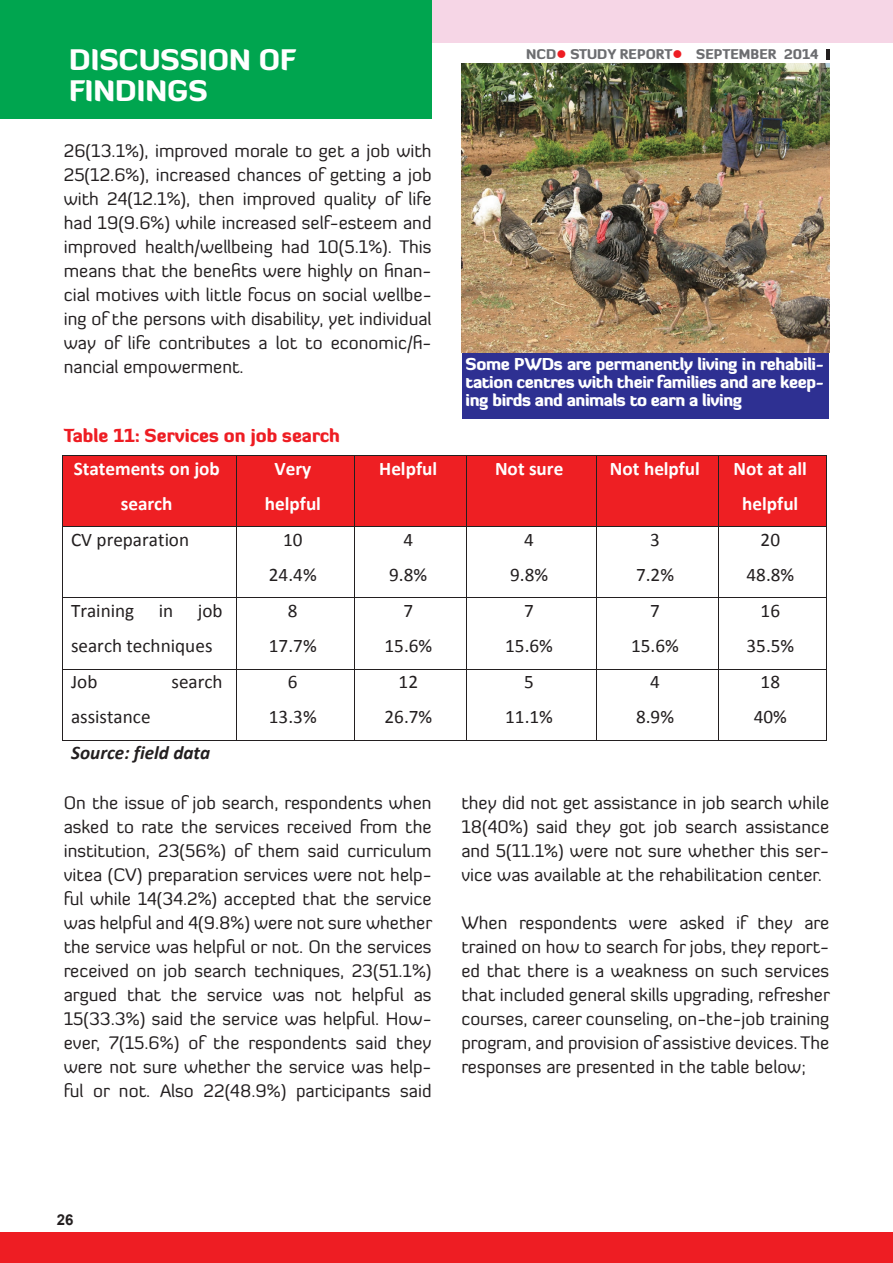
<style>
.page{position:relative;width:893px;height:1263px;background:#fff}
.page>*{position:absolute;margin:0;border:0;box-sizing:border-box;transform-origin:0 0}
.t1{font:900 28.5px/31.5px "Diavlo";color:#fff}
.t2{font:19.2px/35.1px "Calibri";color:#231f20;text-align:center}
.t3{font:700 19.2px/35.1px "Calibri";color:#fff;text-align:center}
.t4{font:italic 700 19.2px "Calibri";color:#231f20}
.t5{font:18px/24px "Diavlo";color:#231f20;text-align:justify}
.t6{font:900 18px "Diavlo";color:#ee1d23}
.t7{font:900 16.5px/18px "Diavlo";letter-spacing:-.025em;color:#fff;text-align:justify}
.t8{font:700 15px "Arial";color:#231f20}
.t9{font:900 13.5px "Diavlo";color:#6c6d70}
.s1{color:#ee1d23}
</style>
<div class="page">
<div style="left:0;top:0;width:893px;height:43px;background:#f6d6e6"></div>
<div style="left:0;top:1232px;width:893px;height:31px;background:#ee1d23"></div>
<svg style="left:826px;top:49px;width:3px;height:11px"></svg>
<div style="left:462px;top:340px;width:366px;height:79px;background:#2e3092"></div>
<div style="left:0;top:0;width:432px;height:118px;background:#00a54f"></div>
<img style="left:461px;top:64px;width:368px;height:288px">
<div style="left:63px;top:456px;width:8px;height:70px;background:#ee1f23"></div>
<div style="left:227px;top:456px;width:9px;height:70px;background:#ee1f23"></div>
<div style="left:71px;top:456px;width:156px;height:35px;background:#ee1f23"></div>
<div style="left:71px;top:491px;width:156px;height:35px;background:#ee1f23"></div>
<div style="left:236px;top:456px;width:9px;height:70px;background:#ee1f23"></div>
<div style="left:346px;top:456px;width:8px;height:70px;background:#ee1f23"></div>
<div style="left:245px;top:456px;width:101px;height:35px;background:#ee1f23"></div>
<div style="left:245px;top:491px;width:101px;height:35px;background:#ee1f23"></div>
<div style="left:355px;top:456px;width:8px;height:70px;background:#ee1f23"></div>
<div style="left:458px;top:456px;width:8px;height:70px;background:#ee1f23"></div>
<div style="left:363px;top:456px;width:95px;height:35px;background:#ee1f23"></div>
<div style="left:363px;top:491px;width:95px;height:35px;background:#ee1f23"></div>
<div style="left:467px;top:456px;width:8px;height:70px;background:#ee1f23"></div>
<div style="left:588px;top:456px;width:8px;height:70px;background:#ee1f23"></div>
<div style="left:475px;top:456px;width:113px;height:35px;background:#ee1f23"></div>
<div style="left:475px;top:491px;width:113px;height:35px;background:#ee1f23"></div>
<div style="left:597px;top:456px;width:8px;height:70px;background:#ee1f23"></div>
<div style="left:710px;top:456px;width:8px;height:70px;background:#ee1f23"></div>
<div style="left:605px;top:456px;width:105px;height:35px;background:#ee1f23"></div>
<div style="left:605px;top:491px;width:105px;height:35px;background:#ee1f23"></div>
<div style="left:719px;top:456px;width:8px;height:70px;background:#ee1f23"></div>
<div style="left:818px;top:456px;width:8px;height:70px;background:#ee1f23"></div>
<div style="left:727px;top:456px;width:91px;height:35px;background:#ee1f23"></div>
<div style="left:727px;top:491px;width:91px;height:35px;background:#ee1f23"></div>
<hr style="left:63px;top:455px;width:173px;height:1px;background:#231f20">
<hr style="left:236px;top:455px;width:118px;height:1px;background:#231f20">
<hr style="left:355px;top:455px;width:112px;height:1px;background:#231f20">
<hr style="left:467px;top:455px;width:129px;height:1px;background:#231f20">
<hr style="left:597px;top:455px;width:121px;height:1px;background:#231f20">
<hr style="left:719px;top:455px;width:107px;height:1px;background:#231f20">
<hr style="left:62px;top:456px;width:1px;height:70px;background:#231f20">
<hr style="left:236px;top:456px;width:1px;height:70px;background:#231f20">
<hr style="left:354px;top:456px;width:1px;height:70px;background:#231f20">
<hr style="left:467px;top:456px;width:1px;height:70px;background:#231f20">
<hr style="left:596px;top:456px;width:1px;height:70px;background:#231f20">
<hr style="left:718px;top:456px;width:1px;height:70px;background:#231f20">
<hr style="left:826px;top:456px;width:1px;height:70px;background:#231f20">
<hr style="left:63px;top:526px;width:173px;height:1px;background:#231f20">
<hr style="left:236px;top:526px;width:118px;height:1px;background:#231f20">
<hr style="left:355px;top:526px;width:112px;height:1px;background:#231f20">
<hr style="left:467px;top:526px;width:129px;height:1px;background:#231f20">
<hr style="left:597px;top:526px;width:121px;height:1px;background:#231f20">
<hr style="left:719px;top:526px;width:107px;height:1px;background:#231f20">
<hr style="left:62px;top:527px;width:1px;height:70px;background:#231f20">
<hr style="left:236px;top:527px;width:1px;height:70px;background:#231f20">
<hr style="left:354px;top:527px;width:1px;height:70px;background:#231f20">
<hr style="left:467px;top:527px;width:1px;height:70px;background:#231f20">
<hr style="left:596px;top:527px;width:1px;height:70px;background:#231f20">
<hr style="left:718px;top:527px;width:1px;height:70px;background:#231f20">
<hr style="left:826px;top:527px;width:1px;height:70px;background:#231f20">
<hr style="left:63px;top:597px;width:173px;height:1px;background:#231f20">
<hr style="left:236px;top:597px;width:118px;height:1px;background:#231f20">
<hr style="left:355px;top:597px;width:112px;height:1px;background:#231f20">
<hr style="left:467px;top:597px;width:129px;height:1px;background:#231f20">
<hr style="left:597px;top:597px;width:121px;height:1px;background:#231f20">
<hr style="left:719px;top:597px;width:107px;height:1px;background:#231f20">
<hr style="left:62px;top:598px;width:1px;height:71px;background:#231f20">
<hr style="left:236px;top:598px;width:1px;height:71px;background:#231f20">
<hr style="left:354px;top:598px;width:1px;height:71px;background:#231f20">
<hr style="left:467px;top:598px;width:1px;height:71px;background:#231f20">
<hr style="left:596px;top:598px;width:1px;height:71px;background:#231f20">
<hr style="left:718px;top:598px;width:1px;height:71px;background:#231f20">
<hr style="left:826px;top:598px;width:1px;height:71px;background:#231f20">
<hr style="left:63px;top:669px;width:173px;height:1px;background:#231f20">
<hr style="left:236px;top:669px;width:118px;height:1px;background:#231f20">
<hr style="left:355px;top:669px;width:112px;height:1px;background:#231f20">
<hr style="left:467px;top:669px;width:129px;height:1px;background:#231f20">
<hr style="left:597px;top:669px;width:121px;height:1px;background:#231f20">
<hr style="left:719px;top:669px;width:107px;height:1px;background:#231f20">
<hr style="left:62px;top:669px;width:1px;height:71px;background:#231f20">
<hr style="left:63px;top:740px;width:173px;height:1px;background:#231f20">
<hr style="left:236px;top:669px;width:1px;height:71px;background:#231f20">
<hr style="left:236px;top:740px;width:118px;height:1px;background:#231f20">
<hr style="left:354px;top:669px;width:1px;height:71px;background:#231f20">
<hr style="left:355px;top:740px;width:112px;height:1px;background:#231f20">
<hr style="left:467px;top:669px;width:1px;height:71px;background:#231f20">
<hr style="left:467px;top:740px;width:129px;height:1px;background:#231f20">
<hr style="left:596px;top:669px;width:1px;height:71px;background:#231f20">
<hr style="left:597px;top:740px;width:121px;height:1px;background:#231f20">
<hr style="left:718px;top:669px;width:1px;height:71px;background:#231f20">
<hr style="left:719px;top:740px;width:107px;height:1px;background:#231f20">
<hr style="left:826px;top:669px;width:1px;height:71px;background:#231f20">
<h1 class="t1" style="left:69px;top:43px;width:228px">DISCUSSION OF<br>FINDINGS</h1>
<p class="t5" style="left:64px;top:138px;width:369px">26(13.1%), improved morale to get a job with 25(12.6%), increased chances of getting a job with 24(12.1%), then improved quality of life had 19(9.6%) while increased self-esteem and improved health/wellbeing had 10(5.1%). This means that the benefits were highly on finan&shy;cial motives with little focus on social wellbe&shy;ing of the persons with disability, yet individual way of life contributes a lot to economic/fi&shy;nancial empowerment.</p>
<p class="t6" style="left:64px;top:424px;width:278px">Table 11: Services on job search</p>
<p class="t9" style="left:526px;top:46px;width:294px">NCD<span class="s1">●</span> STUDY REPORT<span class="s1">●</span> SEPTEMBER 2014</p>
<p class="t7" style="left:466px;top:355px;width:360px">Some PWDs are permanently living in rehabili&shy;tation centres with their families and are keep&shy;ing birds and animals to earn a living</p>
<p class="t3" style="left:74px;top:451px;width:148px">Statements on job search</p>
<p class="t3" style="left:265px;top:451px;width:58px">Very helpful</p>
<p class="t3" style="left:379px;top:451px;width:59px">Helpful</p>
<p class="t3" style="left:495px;top:451px;width:70px">Not sure</p>
<p class="t3" style="left:610px;top:451px;width:91px">Not helpful</p>
<p class="t3" style="left:734px;top:451px;width:75px">Not at all helpful</p>
<p class="t2" style="left:71px;top:522px;width:120px">CV preparation</p>
<p class="t2" style="left:269px;top:522px;width:49px">10<br>24.4%</p>
<p class="t2" style="left:389px;top:522px;width:40px">4<br>9.8%</p>
<p class="t2" style="left:510px;top:522px;width:40px">4<br>9.8%</p>
<p class="t2" style="left:636px;top:522px;width:40px">3<br>7.2%</p>
<p class="t2" style="left:746px;top:522px;width:49px">20<br>48.8%</p>
<p class="t2" style="left:71px;top:593px;width:65px">Training</p>
<p class="t2" style="left:159px;top:593px;width:16px">in</p>
<p class="t2" style="left:71px;top:593px;width:153px;text-align:left;text-indent:127px">job search techniques</p>
<p class="t2" style="left:269px;top:593px;width:49px">8<br>17.7%</p>
<p class="t2" style="left:384px;top:593px;width:49px">7<br>15.6%</p>
<p class="t2" style="left:505px;top:593px;width:49px">7<br>15.6%</p>
<p class="t2" style="left:631px;top:593px;width:49px">7<br>15.6%</p>
<p class="t2" style="left:746px;top:593px;width:49px">16<br>35.5%</p>
<p class="t2" style="left:71px;top:664px;width:28px">Job</p>
<p class="t2" style="left:172px;top:664px;width:53px">search</p>
<p class="t2" style="left:71px;top:699px;width:81px">assistance</p>
<p class="t2" style="left:269px;top:664px;width:49px">6<br>13.3%</p>
<p class="t2" style="left:384px;top:664px;width:49px">12<br>26.7%</p>
<p class="t2" style="left:505px;top:664px;width:49px">5<br>11.1%</p>
<p class="t2" style="left:636px;top:664px;width:40px">4<br>8.9%</p>
<p class="t2" style="left:754px;top:664px;width:35px">18<br>40%</p>
<p class="t4" style="left:71px;top:740px;width:141px">Source: field data</p>
<p class="t5" style="left:64px;top:790px;width:370px">On the issue of job search, respondents when asked to rate the services received from the institution, 23(56%) of them said curriculum vitea (CV) preparation services were not help&shy;ful while 14(34.2%) accepted that the service was helpful and 4(9.8%) were not sure whether the service was helpful or not. On the services received on job search techniques, 23(51.1%) argued that the service was not helpful as 15(33.3%) said the service was helpful. How&shy;ever, 7(15.6%) of the respondents said they were not sure whether the service was help&shy;ful or not. Also 22(48.9%) participants said</p>
<p class="t5" style="left:461px;top:790px;width:369px">they did not get assistance in job search while 18(40%) said they got job search assistance and 5(11.1%) were not sure whether this ser&shy;vice was available at the rehabilitation center.</p>
<p class="t5" style="left:461px;top:910px;width:370px">When respondents were asked if they are trained on how to search for jobs, they report&shy;ed that there is a weakness on such services that included general skills upgrading, refresher courses, career counseling, on-the-job training program, and provision of assistive devices. The responses are presented in the table below;</p>
<p class="t8" style="left:57px;top:1210px;width:18px">26</p>
</div>
